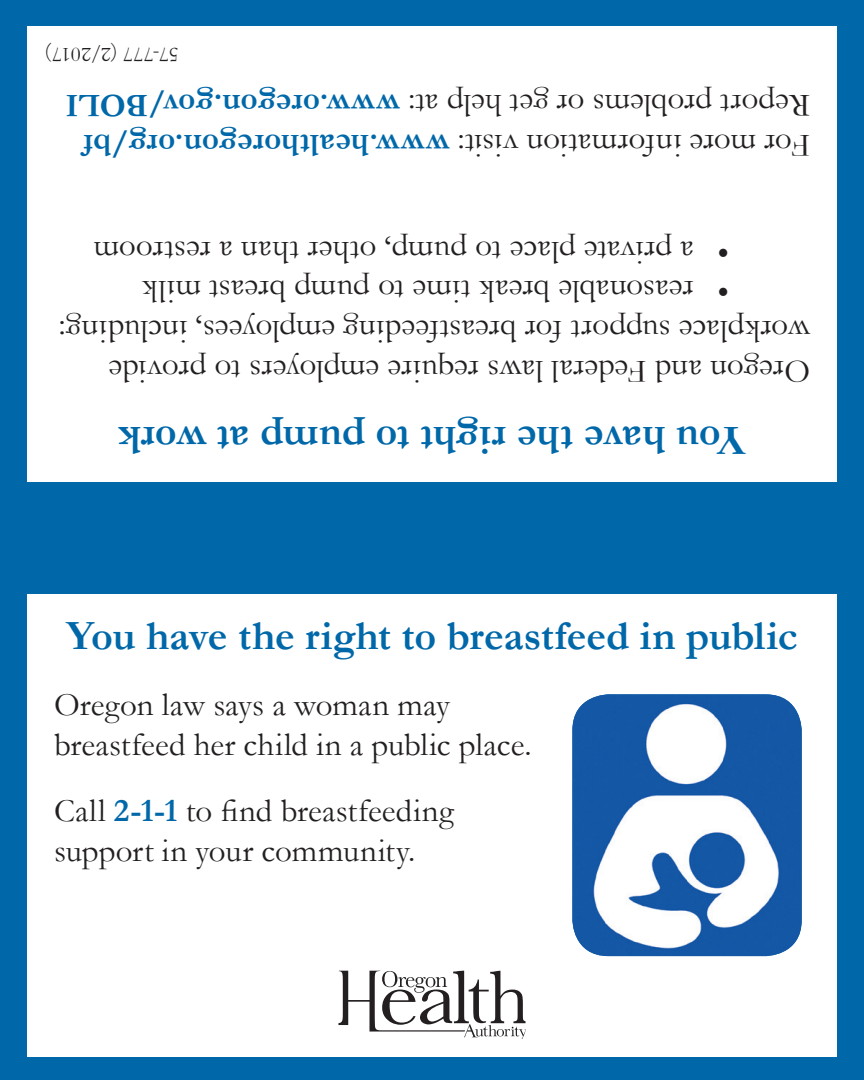
<style>
.page{position:relative;width:864px;height:1080px;background:#0068a9}
.page>*{position:absolute;margin:0;border:0;box-sizing:border-box;transform-origin:0 0}
.t1{font:700 42px "Garamond";letter-spacing:-.005em;color:#0068a9}
.t2{font:33px/39.6px "Garamond";color:#231f20}
.t3{font:21px "Garamond";letter-spacing:.015em;color:#231f20}
.s1{font-weight:700;color:#0068a9}
</style>
<div class="page">
<div style="left:27px;top:594px;width:810px;height:462px;background:#fff"></div>
<div style="left:27px;top:26px;width:810px;height:456px;background:#fff"></div>
<svg style="left:339px;top:972px;width:186px;height:66px"></svg>
<img style="left:572px;top:694px;width:230px;height:262px">
<p class="t3" style="left:179px;top:69px;width:135px;rotate:-180deg">57-777 (2/2017)</p>
<p class="t2" style="left:810px;top:166px;width:746px;rotate:-180deg">For more information visit: <span class="s1">www.healthoregon.org/bf<br></span>Report problems or get help at: <span class="s1">www.oregon.gov/BOLI</span></p>
<p class="t2" style="left:694px;top:273px;width:601px;rotate:-180deg">a private place to pump, other than a restroom</p>
<p class="t2" style="left:694px;top:312px;width:553px;rotate:-180deg">reasonable break time to pump breast milk</p>
<p class="t2" style="left:729px;top:273px;width:13px;rotate:-180deg">•</p>
<p class="t2" style="left:729px;top:312px;width:13px;rotate:-180deg">•</p>
<p class="t2" style="left:810px;top:352px;width:753px;rotate:-180deg">workplace support for breastfeeding employees, including:</p>
<p class="t2" style="left:810px;top:392px;width:703px;rotate:-180deg">Oregon and Federal laws require employers to provide</p>
<p class="t1" style="left:745px;top:469px;width:628px;rotate:-180deg">You have the right to pump at work</p>
<p class="t1" style="left:67px;top:607px;width:732px">You have the right to breastfeed in public</p>
<p class="t2" style="left:54px;top:684px;width:479px">Oregon law says a woman may breastfeed her child in a public place.</p>
<p class="t2" style="left:54px;top:790px;width:401px">Call <span class="s1">2-1-1</span> to find breastfeeding support in your community.</p>
</div>
